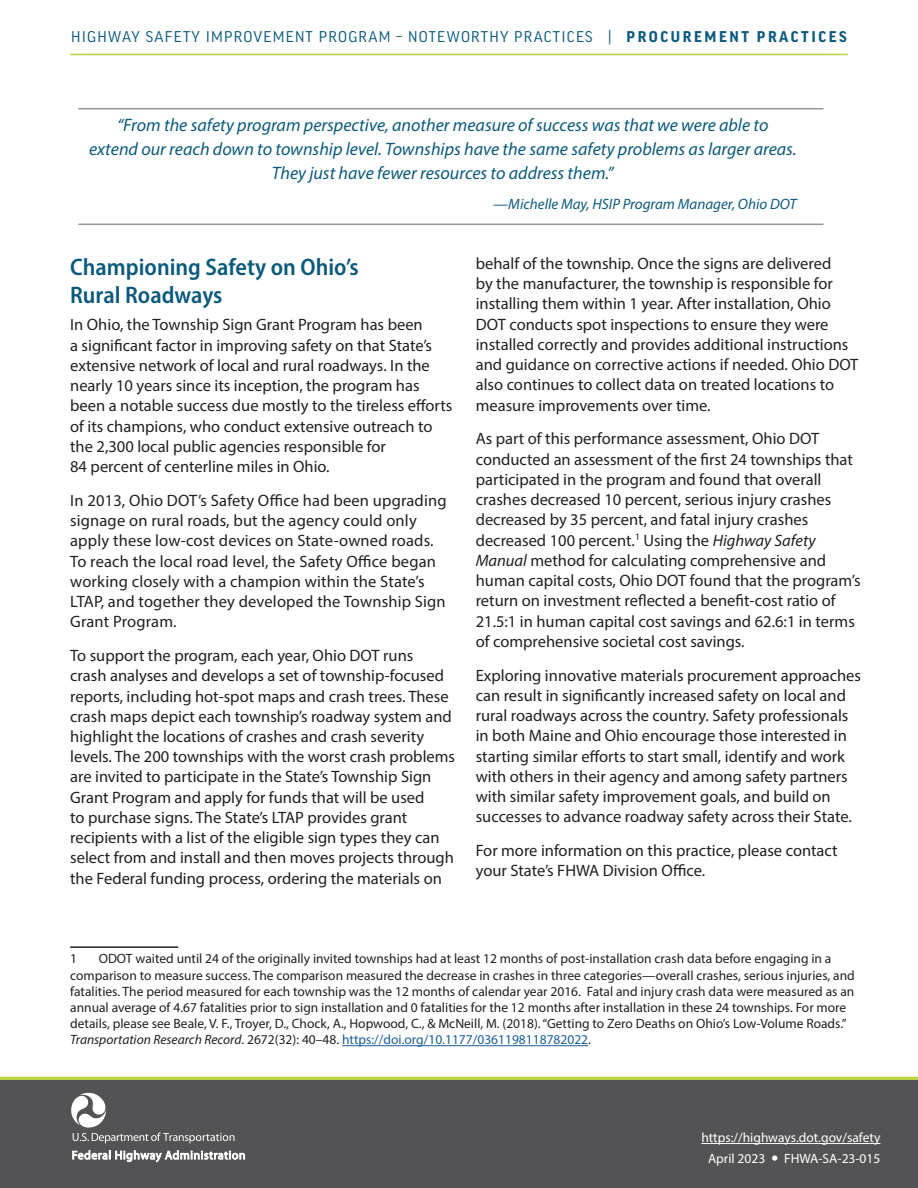
<style>
.page{position:relative;width:918px;height:1188px;background:#fff}
.page>*{position:absolute;margin:0;border:0;box-sizing:border-box;transform-origin:0 0}
.t1{font:600 semi-condensed 24px/28.8px "Myriad Pro";color:#0b5a7c}
.body_text{font:italic 18px/24px "Myriad Pro";color:#0b5a7c;text-align:center}
.body_text-2{font:16.5px/20.2px "Myriad Pro";color:#231f20}
.t2{font:15px "Good Pro";letter-spacing:.08em;color:#0b5a7c}
.body_text-3{font:italic 15px "Myriad Pro";color:#0b5a7c}
.Footnote{font:13.5px/16.2px "Myriad Pro";color:#231f20}
.t3{font:13.5px "Myriad Pro";color:#fff}
.s1{font-weight:700}
.s2{font-style:italic}
.s3{color:#175d9e}
</style>
<div class="page">
<hr style="left:70px;top:54px;width:778px;height:1px;background:#b9d341">
<svg style="left:0;top:1077px;width:918px;height:4px;fill:#b9d341"></svg>
<hr style="left:70px;top:946px;width:108px;height:2px;background:#231f20">
<hr style="left:342px;top:1045px;width:246px;height:1px;background:#175d9e">
<div style="left:0;top:1081px;width:918px;height:107px;background:#535355"></div>
<svg style="left:71px;top:1093px;width:174px;height:70px"></svg>
<hr style="left:701px;top:1143px;width:179px;height:1px;background:#fff">
<hr style="left:78px;top:224px;width:745px;height:1px;background:#939598">
<hr style="left:78px;top:108px;width:745px;height:1px;background:#939598">
<p class="t2" style="left:71px;top:28px;width:777px">HIGHWAY SAFETY IMPROVEMENT PROGRAM – NOTEWORTHY PRACTICES | <span class="s1">PROCUREMENT PRACTICES</span></p>
<p class="body_text" style="left:89px;top:113px;width:709px">“From the safety program perspective, another measure of success was that we were able to<br>extend our reach down to township level. Townships have the same safety problems as larger areas.<br>They just have fewer resources to address them.”</p>
<p class="body_text-3" style="left:493px;top:195px;width:305px">—Michelle May, HSIP Program Manager, Ohio DOT</p>
<h2 class="t1" style="left:70px;top:252px;width:290px">Championing Safety on Ohio’s<br>Rural Roadways</h2>
<p class="body_text-2" style="left:70px;top:314px;width:384px">In Ohio, the Township Sign Grant Program has been<br>a significant factor in improving safety on that State’s extensive network of local and rural roadways. In the nearly 10 years since its inception, the program has been a notable success due mostly to the tireless efforts of its champions, who conduct extensive outreach to the 2,300 local public agencies responsible for<br>84 percent of centerline miles in Ohio.</p>
<p class="body_text-2" style="left:70px;top:490px;width:378px">In 2013, Ohio DOT’s Safety Office had been upgrading signage on rural roads, but the agency could only apply these low-cost devices on State-owned roads.<br>To reach the local road level, the Safety Office began working closely with a champion within the State’s LTAP, and together they developed the Township Sign Grant Program.</p>
<p class="body_text-2" style="left:70px;top:645px;width:386px">To support the program, each year, Ohio DOT runs<br>crash analyses and develops a set of township-focused reports, including hot-spot maps and crash trees. These crash maps depict each township’s roadway system and highlight the locations of crashes and crash severity levels. The 200 townships with the worst crash problems are invited to participate in the State’s Township Sign Grant Program and apply for funds that will be used<br>to purchase signs. The State’s LTAP provides grant recipients with a list of the eligible sign types they can select from and install and then moves projects through the Federal funding process, ordering the materials on</p>
<p class="body_text-2" style="left:476px;top:253px;width:384px">behalf of the township. Once the signs are delivered<br>by the manufacturer, the township is responsible for installing them within 1 year. After installation, Ohio DOT conducts spot inspections to ensure they were installed correctly and provides additional instructions and guidance on corrective actions if needed. Ohio DOT also continues to collect data on treated locations to measure improvements over time.</p>
<p class="body_text-2" style="left:476px;top:428px;width:386px">As part of this performance assessment, Ohio DOT conducted an assessment of the first 24 townships that participated in the program and found that overall crashes decreased 10 percent, serious injury crashes decreased by 35 percent, and fatal injury crashes decreased 100 percent.<sup>1</sup> Using the <span class="s2">Highway Safety Manual</span> method for calculating comprehensive and human capital costs, Ohio DOT found that the program’s return on investment reflected a benefit-cost ratio of 21.5:1 in human capital cost savings and 62.6:1 in terms of comprehensive societal cost savings.</p>
<p class="body_text-2" style="left:476px;top:665px;width:387px">Exploring innovative materials procurement approaches can result in significantly increased safety on local and rural roadways across the country. Safety professionals in both Maine and Ohio encourage those interested in starting similar efforts to start small, identify and work with others in their agency and among safety partners with similar safety improvement goals, and build on successes to advance roadway safety across their State.</p>
<p class="body_text-2" style="left:476px;top:840px;width:363px">For more information on this practice, please contact your State’s FHWA Division Office.</p>
<p class="Footnote" style="left:70px;top:951px;width:786px;text-indent:28px">ODOT waited until 24 of the originally invited townships had at least 12 months of post-installation crash data before engaging in a comparison to measure success. The comparison measured the decrease in crashes in three categories—overall crashes, serious injuries, and fatalities. The period measured for each township was the 12 months of calendar year 2016. Fatal and injury crash data were measured as an annual average of 4.67 fatalities prior to sign installation and 0 fatalities for the 12 months after installation in these 24 townships. For more details, please see Beale, V. F., Troyer, D., Chock, A., Hopwood, C., &amp; McNeill, M. (2018). “Getting to Zero Deaths on Ohio’s Low-Volume Roads.” <span class="s2">Transportation Research Record</span>. 2672(32): 40–48. <span class="s3">https://doi.org/10.1177/0361198118782022</span>.</p>
<p class="Footnote" style="left:70px;top:951px;width:8px">1</p>
<p class="t3" style="left:701px;top:1129px;width:181px">https://highways.dot.gov/safety</p>
<p class="t3" style="left:708px;top:1150px;width:59px">April 2023</p>
<p class="t3" style="left:784px;top:1150px;width:98px">FHWA-SA-23-015</p>
</div>
